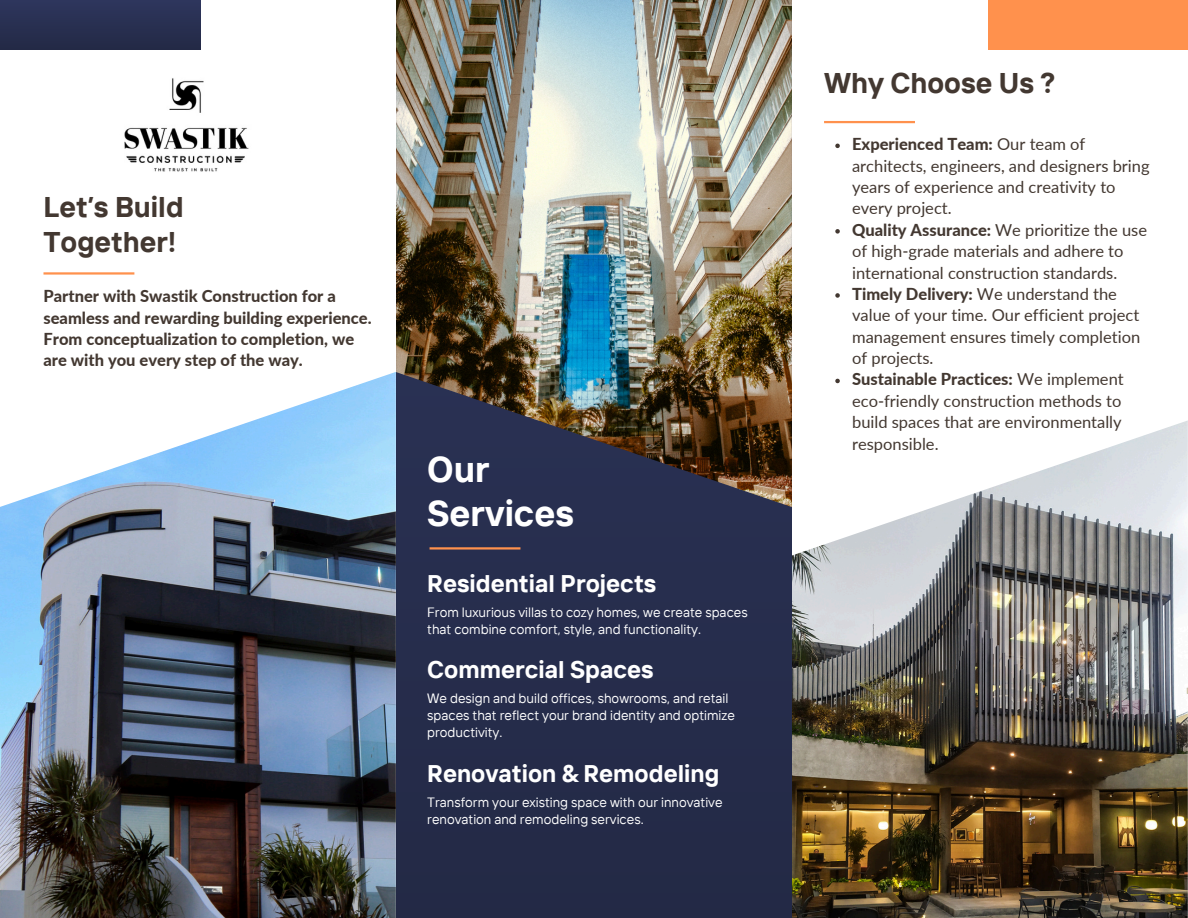
<style>
.page{position:relative;width:1188px;height:918px;background:#fff}
.page>*{position:absolute;margin:0;border:0;box-sizing:border-box;transform-origin:0 0}
.t1{font:700 35.85px/44px "TT Interphases";color:#fff}
.t2{font:700 28.5px/34.8px "TT Interphases";color:#433831}
.t3{font:700 24px "TT Interphases";color:#fff}
.t4{font:16.5px/21.3px "Lato";color:#433831}
.t5{font:800 16.5px/21.3px "Lato";color:#433831}
.t6{font:13.5px/16.8px "TT Interphases";color:#fff}
.s1{font-weight:800}
</style>
<div class="page">
<img style="left:792px;top:421px;width:395px;height:497px">
<div style="left:396px;top:0;width:396px;height:918px;background:#252c4b"></div>
<img style="left:396px;top:0;width:396px;height:507px">
<hr style="left:824px;top:121px;width:91px;height:2px;background:#ff914d">
<hr style="left:430px;top:547px;width:90px;height:3px;background:#ff914d">
<hr style="left:43px;top:272px;width:91px;height:3px;background:#ff914d">
<svg style="left:835px;top:144px;width:5px;height:4px"></svg>
<svg style="left:835px;top:229px;width:5px;height:5px"></svg>
<svg style="left:835px;top:293px;width:5px;height:5px"></svg>
<svg style="left:835px;top:379px;width:5px;height:4px"></svg>
<img style="left:0;top:372px;width:396px;height:546px">
<div style="left:988px;top:0;width:200px;height:49px;background:#ff914d"></div>
<div style="left:0;top:0;width:200px;height:49px;background:#293051"></div>
<img style="left:124px;top:78px;width:125px;height:94px">
<p class="t2" style="left:43px;top:189px;width:142px">Let’s Build<br>Together!</p>
<p class="t5" style="left:43px;top:285px;width:330px">Partner with Swastik Construction for a seamless and rewarding building experience.<br>From conceptualization to completion, we are with you every step of the way.</p>
<p class="t1" style="left:427px;top:446px;width:148px">Our<br>Services</p>
<p class="t3" style="left:427px;top:568px;width:231px">Residential Projects</p>
<p class="t6" style="left:427px;top:603px;width:322px">From luxurious villas to cozy homes, we create spaces that combine comfort, style, and functionality.</p>
<p class="t3" style="left:427px;top:654px;width:228px">Commercial Spaces</p>
<h2 class="t6" style="left:427px;top:689px;width:309px">We design and build offices, showrooms, and retail spaces that reflect your brand identity and optimize productivity.</h2>
<p class="t3" style="left:427px;top:758px;width:294px">Renovation &amp; Remodeling</p>
<p class="t6" style="left:427px;top:793px;width:297px">Transform your existing space with our innovative renovation and remodeling services.</p>
<p class="t2" style="left:824px;top:64px;width:233px">Why Choose Us ?</p>
<p class="t4" style="left:852px;top:133px;width:299px"><span class="s1">Experienced Team:</span> Our team of architects, engineers, and designers bring years of experience and creativity to every project.</p>
<p class="t4" style="left:852px;top:219px;width:296px"><span class="s1">Quality Assurance:</span> We prioritize the use of high-grade materials and adhere to international construction standards.</p>
<p class="t4" style="left:852px;top:283px;width:290px"><span class="s1">Timely Delivery:</span> We understand the value of your time. Our efficient project management ensures timely completion of projects.</p>
<h1 class="t4" style="left:852px;top:368px;width:273px"><span class="s1">Sustainable Practices:</span> We implement eco-friendly construction methods to build spaces that are environmentally responsible.</h1>
</div>
